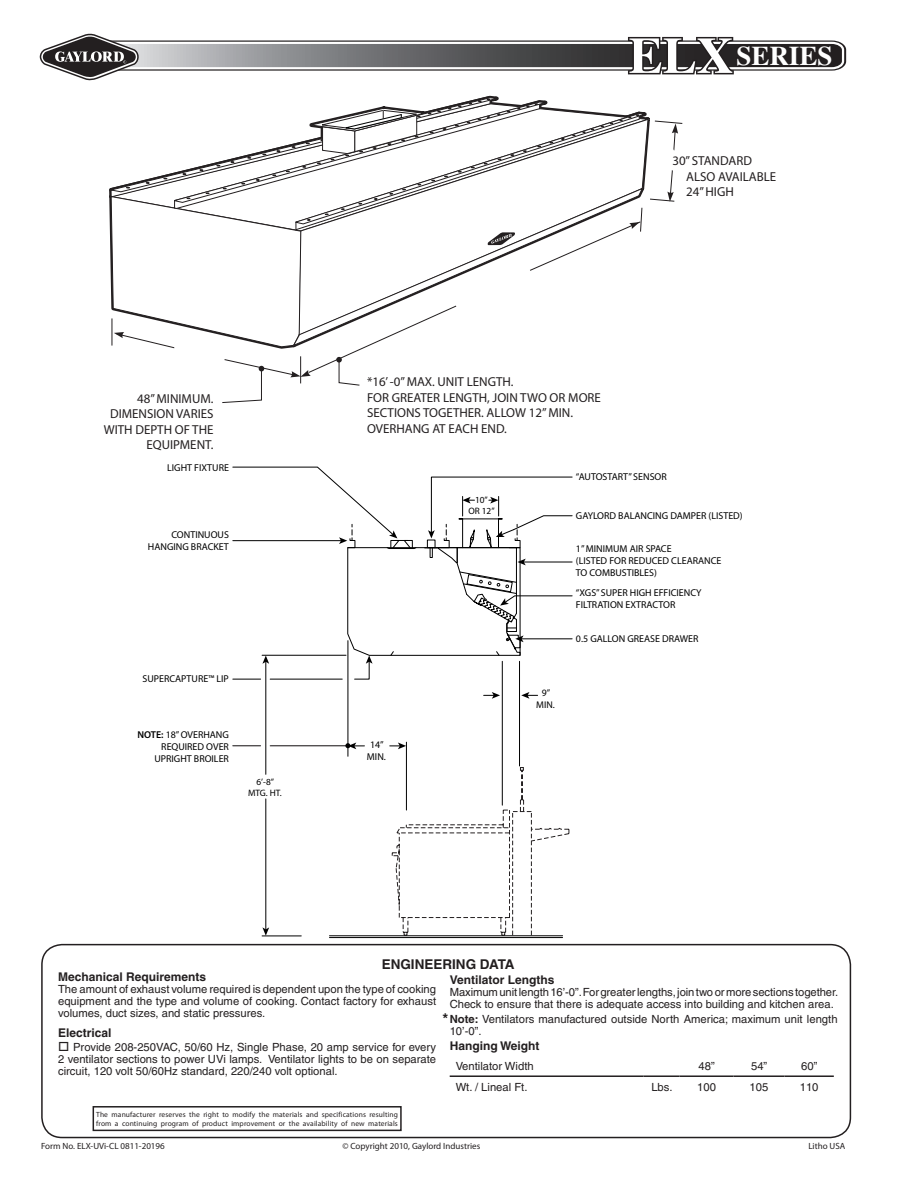
<style>
.page{position:relative;width:918px;height:1188px;background:#fff}
.page>*{position:absolute;margin:0;border:0;box-sizing:border-box;transform-origin:0 0}
.t1{font:700 51px "Times LT Std";color:#fff}
.t2{font:700 27px "Times LT Std";color:#fff}
.t3{font:700 15px "Helvetica";color:#231f20}
.t4{font:700 13.5px "Helvetica";color:#231f20}
.t5{font:13.05px/15.6px "Myriad Pro";color:#231f20}
.t6{font:700 12px "Helvetica";color:#231f20}
.t7{font:11.25px/12px "Helvetica";color:#231f20}
.t8{font:9.9px/12px "Myriad Pro";color:#000}
.t9{font:9.75px/11.7px "Myriad Pro";color:#000;text-align:center}
.t10{font:9.3px/11.1px "Myriad Pro";color:#000;text-align:center}
.t11{font:9px "Myriad Pro";color:#231f20}
.t12{font:7.5px/9px "Myriad Pro";letter-spacing:.015em;color:#231f20}
.s1{font-weight:600}
.s2{font-weight:700}
</style>
<div class="page">
<svg style="left:40px;top:34px;width:806px;height:47px"></svg>
<svg style="left:295px;top:34px;width:357px;height:62px"></svg>
<svg style="left:109px;top:96px;width:574px;height:307px"></svg>
<div style="left:41px;top:944px;width:810px;height:194px;border:2px solid #231f20;border-radius:20px"></div>
<hr style="left:450px;top:1075px;width:194px;height:2px;background:#231f20">
<hr style="left:644px;top:1075px;width:36px;height:2px;background:#231f20">
<hr style="left:680px;top:1075px;width:54px;height:2px;background:#231f20">
<hr style="left:734px;top:1075px;width:50px;height:2px;background:#231f20">
<hr style="left:784px;top:1075px;width:50px;height:2px;background:#231f20">
<div style="left:93px;top:1106px;width:309px;height:25px;border:2px solid #231f20"></div>
<hr style="left:262px;top:936px;width:39px;height:1px;background:#000">
<hr style="left:265px;top:799px;width:1px;height:131px;background:#000">
<svg style="left:262px;top:927px;width:7px;height:9px"></svg>
<hr style="left:265px;top:661px;width:1px;height:113px;background:#000">
<hr style="left:406px;top:742px;width:1px;height:68px;background:#000">
<hr style="left:348px;top:641px;width:1px;height:115px;background:#000">
<svg style="left:390px;top:743px;width:16px;height:6px"></svg>
<hr style="left:270px;top:745px;width:78px;height:1px;background:#231f20">
<svg style="left:233px;top:745px;width:28px;height:1px"></svg>
<svg style="left:345px;top:743px;width:19px;height:6px"></svg>
<hr style="left:519px;top:661px;width:1px;height:105px;background:#000">
<hr style="left:502px;top:661px;width:1px;height:144px;background:#000">
<svg style="left:484px;top:692px;width:16px;height:7px"></svg>
<svg style="left:521px;top:692px;width:17px;height:7px"></svg>
<svg style="left:392px;top:767px;width:177px;height:169px"></svg>
<hr style="left:329px;top:936px;width:234px;height:1px;background:#000">
<hr style="left:329px;top:937px;width:234px;height:1px;background:#000">
<svg style="left:232px;top:466px;width:341px;height:214px"></svg>
<p class="t1" style="left:629px;top:25px;width:106px">ELX</p>
<p class="t2" style="left:736px;top:39px;width:98px">SERIES</p>
<p class="t5" style="left:104px;top:390px;width:111px;text-align:right">48” MINIMUM.<br>DIMENSION VARIES<br>WITH DEPTH OF THE<br>EQUIPMENT.</p>
<p class="t8" style="left:167px;top:461px;width:63px">LIGHT FIXTURE</p>
<p class="t8" style="left:148px;top:529px;width:82px;text-align:right">CONTINUOUS<br>HANGING BRACKET</p>
<p class="t8" style="left:142px;top:672px;width:88px">SUPERCAPTURE™ LIP</p>
<p class="t8" style="left:137px;top:728px;width:93px;text-align:right"><span class="s1">NOTE:</span> 18” OVERHANG<br>REQUIRED OVER<br>UPRIGHT BROILER</p>
<p class="t10" style="left:248px;top:776px;width:35px">6’-8”<br>MTG. HT.</p>
<p class="t5" style="left:367px;top:374px;width:235px">*16’ -0” MAX. UNIT LENGTH.<br>FOR GREATER LENGTH, JOIN TWO OR MORE<br>SECTIONS TOGETHER. ALLOW 12” MIN.<br>OVERHANG AT EACH END.</p>
<p class="t5" style="left:686px;top:153px;width:92px;text-indent:-14px">30” STANDARD<br>ALSO AVAILABLE<br>24” HIGH</p>
<p class="t8" style="left:367px;top:739px;width:21px;text-align:center">14”<br>MIN.</p>
<p class="t10" style="left:468px;top:495px;width:28px">10”<br>OR 12”</p>
<p class="t9" style="left:536px;top:687px;width:20px">9”<br>MIN.</p>
<p class="t8" style="left:576px;top:470px;width:92px">“AUTOSTART” SENSOR</p>
<p class="t8" style="left:576px;top:509px;width:168px">GAYLORD BALANCING DAMPER (LISTED)</p>
<p class="t8" style="left:576px;top:543px;width:147px">1” MINIMUM AIR SPACE<br>(LISTED FOR REDUCED CLEARANCE<br>TO COMBUSTIBLES)</p>
<p class="t8" style="left:576px;top:586px;width:127px">“XGS” SUPER HIGH EFFICIENCY<br>FILTRATION EXTRACTOR</p>
<p class="t8" style="left:576px;top:632px;width:124px">0.5 GALLON GREASE DRAWER</p>
<p class="t4" style="left:382px;top:956px;width:134px">ENGINEERING DATA</p>
<p class="t6" style="left:58px;top:970px;width:149px">Mechanical Requirements</p>
<p class="t7" style="left:58px;top:983px;width:380px;text-align:justify">The amount of exhaust volume required is dependent upon the type of cooking equipment and the type and volume of cooking. Contact factory for exhaust volumes, duct sizes, and static pressures.</p>
<p class="t6" style="left:58px;top:1026px;width:55px">Electrical</p>
<p class="t7" style="left:58px;top:1041px;width:380px;text-align:justify">□ Provide 208-250VAC, 50/60 Hz, Single Phase, 20 amp service for every 2 ventilator sections to power UVi lamps. Ventilator lights to be on separate circuit, 120 volt 50/60Hz standard, 220/240 volt optional.</p>
<p class="t12" style="left:96px;top:1110px;width:303px">The manufacturer reserves the right to modify the materials and specifications resulting from a continuing program of product improvement or the availability of new materials</p>
<p class="t11" style="left:41px;top:1140px;width:125px">Form No. ELX-UVi-CL 0811-20196</p>
<p class="t11" style="left:342px;top:1140px;width:139px">© Copyright 2010, Gaylord Industries</p>
<p class="t11" style="left:808px;top:1140px;width:38px">Litho USA</p>
<p class="t6" style="left:450px;top:973px;width:106px">Ventilator Lengths</p>
<p class="t7" style="left:450px;top:986px;width:390px">Maximum unit length 16’-0”. For greater lengths, join two or more sections together.<br>Check to ensure that there is adequate access into building and kitchen area.</p>
<p class="t7" style="left:450px;top:1012px;width:389px;line-height:12.6px"><span class="s2">Note:</span> Ventilators manufactured outside North America; maximum unit length<br>10’-0”.</p>
<p class="t6" style="left:450px;top:1038px;width:91px">Hanging Weight</p>
<p class="t7" style="left:456px;top:1060px;width:80px">Ventilator Width</p>
<p class="t7" style="left:699px;top:1060px;width:18px">48”</p>
<p class="t7" style="left:751px;top:1060px;width:18px">54”</p>
<p class="t7" style="left:801px;top:1060px;width:18px">60”</p>
<p class="t7" style="left:456px;top:1081px;width:73px">Wt. / Lineal Ft.</p>
<p class="t7" style="left:651px;top:1081px;width:23px">Lbs.</p>
<p class="t7" style="left:697px;top:1081px;width:20px">100</p>
<p class="t7" style="left:750px;top:1081px;width:20px">105</p>
<p class="t7" style="left:800px;top:1081px;width:20px">110</p>
<p class="t3" style="left:442px;top:1009px;width:7px">*</p>
</div>
